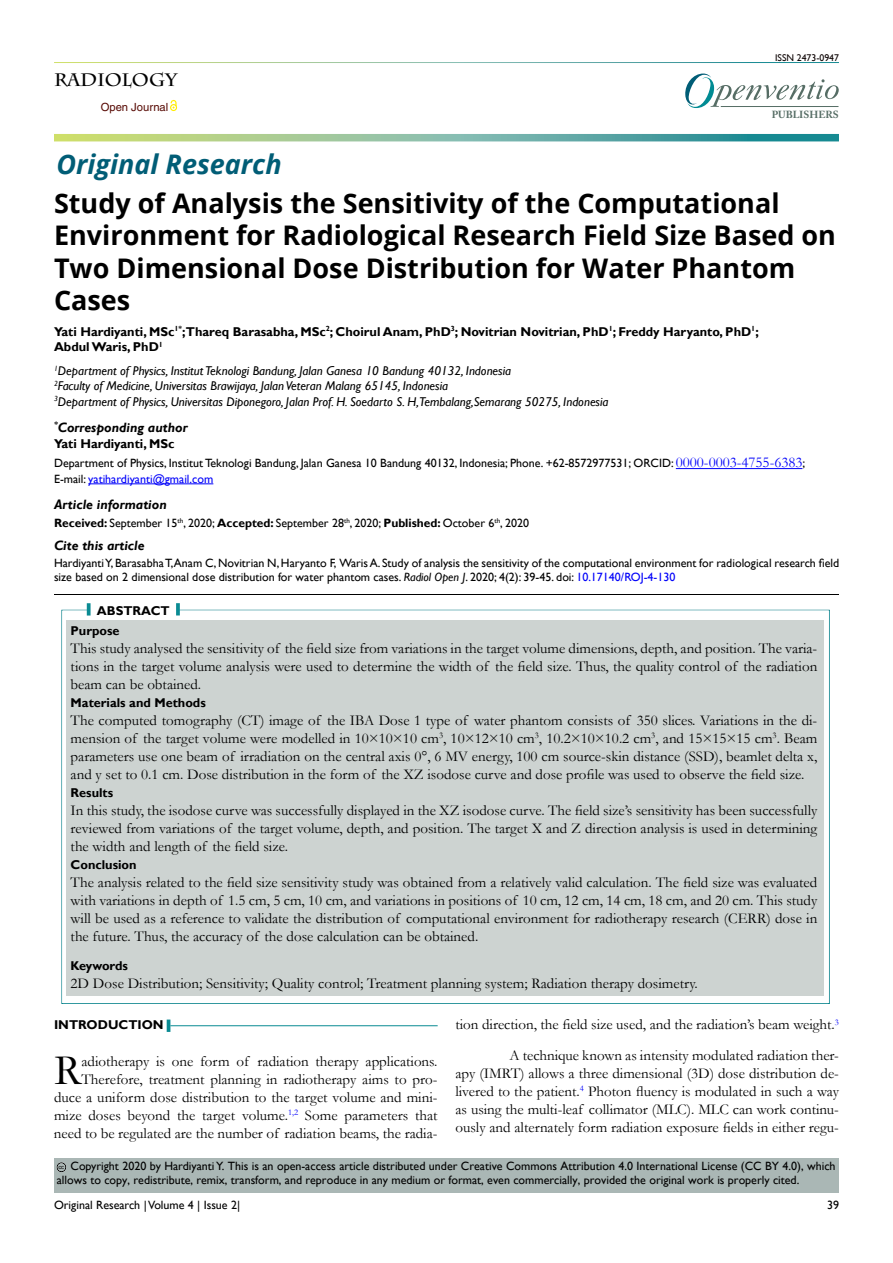
<style>
.page{position:relative;width:893px;height:1263px;background:#fff}
.page>*{position:absolute;margin:0;border:0;box-sizing:border-box;transform-origin:0 0}
.t1{font:43.8px "Garamond";color:#000}
.t2{font:700 27px/32.4px "Open Sans";color:#000}
.t3{font:italic 700 27px "Open Sans";color:#015d76}
.t4{font:700 18px "Charlemagne Std";letter-spacing:-.005em;color:#000}
.t5{font:15px/18px "Garamond";color:#000;text-align:justify}
.t6{font:italic 700 13.5px "Gill Sans";color:#000}
.t7{font:italic 12.75px/15.3px "Gill Sans";color:#000}
.t8{font:700 12.75px/15.3px "Gill Sans";color:#000}
.t9{font:12px/14.4px "Gill Sans";color:#000}
.t10{font:700 12px "Gill Sans";color:#000}
.t11{font:11.25px "Helvetica LT Std";color:#580b05}
.t12{font:700 10.2px "Adobe Caslon Pro";color:#566d65}
.t13{font:9.75px "Gill Sans";color:#0a0000}
.t14{font:5.7px "Arial";color:#000}
.s1{font-family:"Garamond";font-size:15px;color:#0000fa}
.s2{color:#0000fa}
.s3{font-weight:400;color:#000101}
.s4{font-weight:400}
.s5{font-style:italic}
</style>
<div class="page">
<svg style="left:54px;top:134px;width:785px;height:7px;background:#7bb696"></svg>
<svg style="left:171px;top:99px;width:6px;height:11px"></svg>
<svg style="left:685px;top:74px;width:154px;height:34px"></svg>
<hr style="left:721px;top:106px;width:117px;height:1px;background:#566d65">
<hr style="left:676px;top:468px;width:126px;height:1px;background:#0000fa">
<hr style="left:88px;top:483px;width:125px;height:1px;background:#0000fa">
<div style="left:49px;top:599px;width:794px;height:405px;background:#f9f2f3;opacity:.75"></div>
<svg style="left:87px;top:603px;width:4px;height:12px"></svg>
<svg style="left:176px;top:603px;width:4px;height:12px"></svg>
<div style="left:42px;top:583px;width:810px;height:14px;background:#f9f2f3;opacity:.75"></div>
<div style="left:54px;top:1158px;width:785px;height:34px;background:#aab7b5"></div>
<div style="left:44px;top:1149px;width:37px;height:24px;background:#f9f2f3;opacity:.75"></div>
<hr style="left:170px;top:1025px;width:268px;height:1px;background:#0a8b93">
<svg style="left:167px;top:1019px;width:3px;height:13px"></svg>
<p class="t4" style="left:54px;top:69px;width:125px">RADIOLOGY</p>
<p class="t11" style="left:101px;top:101px;width:69px">Open Journal</p>
<h2 class="t3" style="left:56px;top:145px;width:227px">Original Research</h2>
<p class="t13" style="left:775px;top:52px;width:65px">ISSN 2473-0947</p>
<p class="t12" style="left:772px;top:108px;width:69px">PUBLISHERS</p>
<h2 class="t2" style="left:54px;top:186px;width:783px">Study of Analysis the Sensitivity of the Computational Environment for Radiological Research Field Size Based on Two Dimensional Dose Distribution for Water Phantom Cases</h2>
<p class="t8" style="left:54px;top:324px;width:706px">Yati Hardiyanti, MSc<sup>1*</sup>;Thareq Barasabha, MSc<sup>2</sup>; Choirul Anam, PhD<sup>3</sup>; Novitrian Novitrian, PhD<sup>1</sup>; Freddy Haryanto, PhD<sup>1</sup>;<br>Abdul Waris, PhD<sup>1</sup></p>
<p class="t7" style="left:54px;top:363px;width:556px"><sup>1</sup>Department of Physics, Institut Teknologi Bandung, Jalan Ganesa 10 Bandung 40132, Indonesia<br><sup>2</sup>Faculty of Medicine, Universitas Brawijaya, Jalan Veteran Malang 65145, Indonesia<br><sup>3</sup>Department of Physics, Universitas Diponegoro, Jalan Prof. H. Soedarto S. H,Tembalang,Semarang 50275, Indonesia</p>
<p class="t6" style="left:54px;top:420px;width:135px"><sup>*</sup>Corresponding author</p>
<p class="t8" style="left:54px;top:437px;width:122px">Yati Hardiyanti, MSc</p>
<p class="t9" style="left:54px;top:456px;width:753px;line-height:15.5px">Department of Physics, Institut Teknologi Bandung, Jalan Ganesa 10 Bandung 40132, Indonesia; Phone. +62-8572977531; ORCID: <span class="s1">0000-0003-4755-6383</span>;<br>E-mail: <span class="s2">yatihardiyanti@gmail.com</span></p>
<p class="t6" style="left:54px;top:497px;width:114px">Article information</p>
<p class="t10" style="left:54px;top:516px;width:476px">Received: <span class="s3">September</span> <span class="s4">15</span><sup>th</sup><span class="s4">, 2020;</span> Accepted: <span class="s3">September 28</span><sup>th</sup><span class="s4">, 2020;</span> Published: <span class="s3">October 6</span><sup>th</sup><span class="s4">, 2020</span></p>
<p class="t6" style="left:54px;top:538px;width:92px">Cite this article</p>
<p class="t9" style="left:54px;top:556px;width:787px">Hardiyanti Y, Barasabha T,Anam C, Novitrian N, Haryanto F, Waris A. Study of analysis the sensitivity of the computational environment for radiological research field size based on 2 dimensional dose distribution for water phantom cases. <span class="s5">Radiol Open J</span>. 2020; 4(2): 39-45. doi: <span class="s2">10.17140/ROJ-4-130</span></p>
<p class="t8" style="left:97px;top:603px;width:74px">ABSTRACT</p>
<p class="t8" style="left:71px;top:624px;width:50px">Purpose</p>
<p class="t5" style="left:71px;top:639px;width:748px">This study analysed the sensitivity of the field size from variations in the target volume dimensions, depth, and position. The varia&shy;tions in the target volume analysis were used to determine the width of the field size. Thus, the quality control of the radiation beam can be obtained.</p>
<p class="t8" style="left:71px;top:696px;width:137px">Materials and Methods</p>
<p class="t5" style="left:71px;top:711px;width:748px">The computed tomography (CT) image of the IBA Dose 1 type of water phantom consists of 350 slices. Variations in the di&shy;mension of the target volume were modelled in 10×10×10 cm<sup>3</sup>, 10×12×10 cm<sup>3</sup>, 10.2×10×10.2 cm<sup>3</sup>, and 15×15×15 cm<sup>3</sup>. Beam parameters use one beam of irradiation on the central axis 0°, 6 MV energy, 100 cm source-skin distance (SSD), beamlet delta x, and y set to 0.1 cm. Dose distribution in the form of the XZ isodose curve and dose profile was used to observe the field size.</p>
<p class="t8" style="left:71px;top:786px;width:44px">Results</p>
<p class="t5" style="left:71px;top:801px;width:748px">In this study, the isodose curve was successfully displayed in the XZ isodose curve. The field size’s sensitivity has been successfully reviewed from variations of the target volume, depth, and position. The target X and Z direction analysis is used in determining the width and length of the field size.</p>
<p class="t8" style="left:71px;top:858px;width:68px">Conclusion</p>
<p class="t5" style="left:71px;top:873px;width:748px">The analysis related to the field size sensitivity study was obtained from a relatively valid calculation. The field size was evaluated with variations in depth of 1.5 cm, 5 cm, 10 cm, and variations in positions of 10 cm, 12 cm, 14 cm, 18 cm, and 20 cm. This study will be used as a reference to validate the distribution of computational environment for radiotherapy research (CERR) dose in the future. Thus, the accuracy of the dose calculation can be obtained.</p>
<p class="t8" style="left:71px;top:958px;width:59px">Keywords</p>
<p class="t5" style="left:71px;top:974px;width:629px">2D Dose Distribution; Sensitivity; Quality control; Treatment planning system; Radiation therapy dosimetry.</p>
<p class="t8" style="left:54px;top:1018px;width:111px">INTRODUCTION</p>
<h1 class="t1" style="left:54px;top:1040px;width:29px">R</h1>
<p class="t5" style="left:455px;top:1009px;width:385px;line-height:30px;text-align:right">tion direction, the field size used, and the radiation’s beam weight.<sup>3<br></sup>A technique known as intensity modulated radiation ther-</p>
<p class="t5" style="left:455px;top:1063px;width:385px">apy (IMRT) allows a three dimensional (3D) dose distribution de&shy;livered to the patient.<sup>4</sup> Photon fluency is modulated in such a way as using the multi-leaf collimator (MLC). MLC can work continu&shy;ously and alternately form radiation exposure fields in either regu-</p>
<p class="t5" style="left:54px;top:1051px;width:385px;text-align:right">adiotherapy is one form of radiation therapy applications.<br>Therefore, treatment planning in radiotherapy aims to pro&shy;duce a uniform dose distribution to the target volume and mini&shy;mize doses beyond the target volume.<sup>1,2</sup> Some parameters that need to be regulated are the number of radiation beams, the radia-</p>
<p class="t9" style="left:57px;top:1159px;width:780px;text-indent:14px">Copyright 2020 by Hardiyanti Y. This is an open-access article distributed under Creative Commons Attribution 4.0 International License (CC BY 4.0), which allows to copy, redistribute, remix, transform, and reproduce in any medium or format, even commercially, provided the original work is properly cited.</p>
<p class="t9" style="left:54px;top:1198px;width:188px">Original Research | Volume 4 | Issue 2|</p>
<p class="t9" style="left:827px;top:1198px;width:13px">39</p>
<p class="t14" style="left:58px;top:1163px;width:7px">cc</p>
</div>
